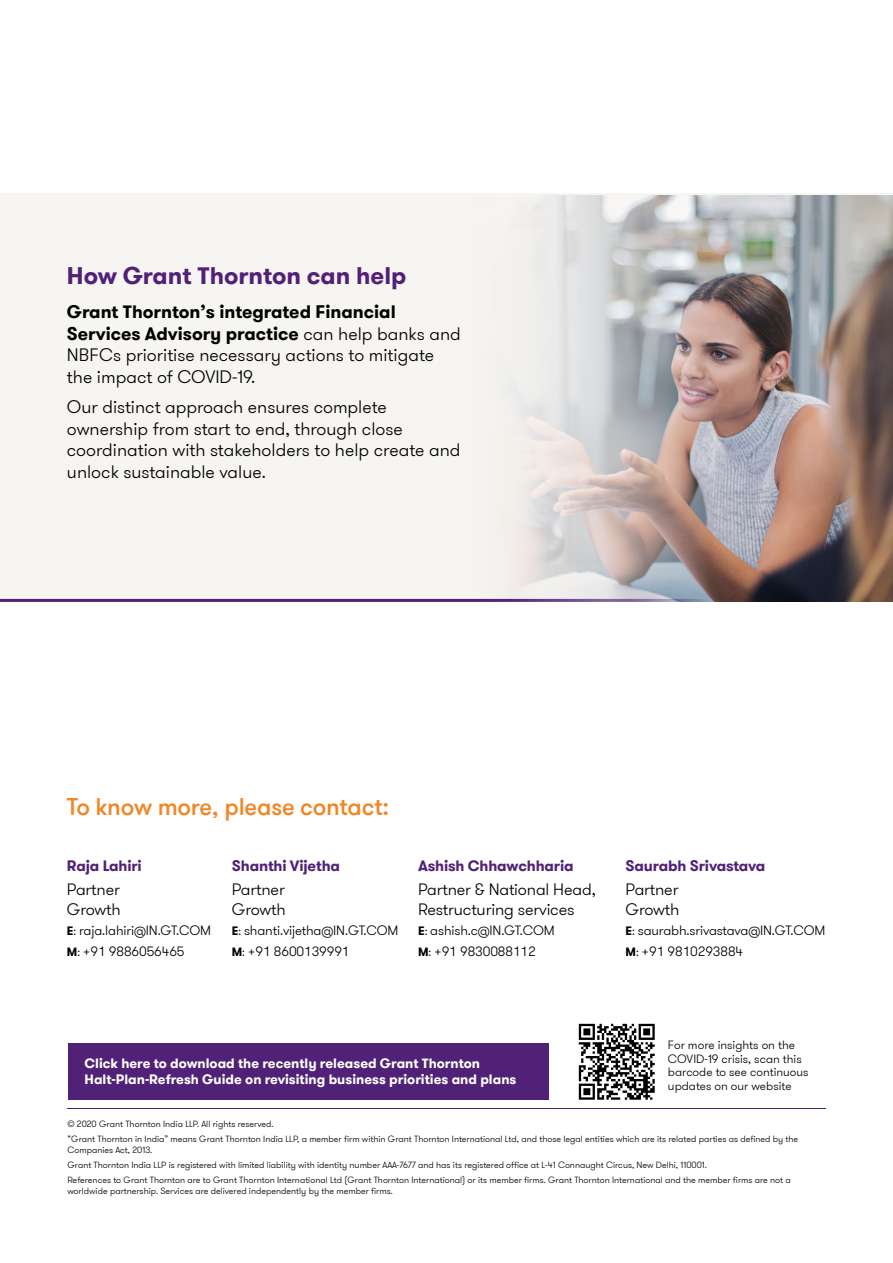
<style>
.page{position:relative;width:893px;height:1263px;background:#fff}
.page>*{position:absolute;margin:0;border:0;box-sizing:border-box;transform-origin:0 0}
.t1{font:500 24px "GT Walsheim Pro";letter-spacing:-.01em;color:#f18625}
.t2{font:700 24px "GT Walsheim Pro";color:#512178}
.t3{font:300 18px/21.6px "GT Walsheim Pro";color:#000}
.t4{font:300 16.5px/19.8px "GT Walsheim Pro";letter-spacing:-.01em;color:#000}
.t5{font:700 15px "GT Walsheim Pro";letter-spacing:-.01em;color:#512178}
.t6{font:300 13.5px/20.4px "GT Walsheim Pro";letter-spacing:-.01em;color:#000}
.t7{font:700 13.5px/16.2px "GT Walsheim Pro";color:#fff}
.t8{font:300 12px/13.5px "GT Walsheim Pro";color:#000}
.t9{font:300 9px/15px "GT Walsheim Pro";color:#000}
.s1{font-weight:700}
.s2{font-weight:700;font-size:12px}
.s3{font-size:12px}
</style>
<div class="page">
<div style="left:0;top:193px;width:893px;height:407px;background:#f7f5f2"></div>
<hr style="left:0;top:599px;width:893px;height:3px;background:#512178">
<img style="left:375px;top:195px;width:518px;height:407px">
<hr style="left:67px;top:1108px;width:759px;height:1px;background:#512178">
<img style="left:578px;top:1023px;width:77px;height:77px">
<div style="left:68px;top:1043px;width:481px;height:56px;background:#512178"></div>
<h1 class="t2" style="left:67px;top:260px;width:341px">How Grant Thornton can help</h1>
<h2 class="t3" style="left:67px;top:301px;width:395px"><span class="s1">Grant Thornton’s integrated Financial Services Advisory practice</span> can help banks and NBFCs prioritise necessary actions to mitigate the impact of COVID-19.</h2>
<h2 class="t3" style="left:67px;top:396px;width:395px">Our distinct approach ensures complete ownership from start to end, through close coordination with stakeholders to help create and unlock sustainable value.</h2>
<h1 class="t1" style="left:67px;top:792px;width:324px">To know more, please contact:</h1>
<h3 class="t5" style="left:67px;top:856px;width:76px">Raja Lahiri</h3>
<h3 class="t4" style="left:67px;top:880px;width:55px">Partner<br>Growth</h3>
<h3 class="t6" style="left:67px;top:921px;width:146px"><span class="s2">E</span><span class="s3">:</span> raja.lahiri@IN.GT.COM<br><span class="s2">M</span><span class="s3">:</span> +91 9886056465</h3>
<h3 class="t5" style="left:232px;top:856px;width:110px">Shanthi Vijetha</h3>
<h3 class="t4" style="left:232px;top:880px;width:55px">Partner<br>Growth</h3>
<h3 class="t6" style="left:232px;top:921px;width:168px"><span class="s2">E</span><span class="s3">:</span> shanti.vijetha@IN.GT.COM<br><span class="s2">M</span><span class="s3">:</span> +91 8600139991</h3>
<h3 class="t5" style="left:418px;top:856px;width:157px">Ashish Chhawchharia</h3>
<h3 class="t4" style="left:418px;top:880px;width:179px">Partner &amp; National Head,<br>Restructuring services</h3>
<h3 class="t6" style="left:418px;top:921px;width:138px"><span class="s2">E</span><span class="s3">:</span> ashish.c@IN.GT.COM<br><span class="s2">M</span><span class="s3">:</span> +91 9830088112</h3>
<h3 class="t5" style="left:626px;top:856px;width:141px">Saurabh Srivastava</h3>
<h3 class="t4" style="left:626px;top:880px;width:55px">Partner<br>Growth</h3>
<h3 class="t6" style="left:626px;top:921px;width:201px"><span class="s2">E</span><span class="s3">:</span> saurabh.srivastava@IN.GT.COM<br><span class="s2">M</span><span class="s3">:</span> +91 9810293884</h3>
<h3 class="t7" style="left:85px;top:1055px;width:433px">Click here to download the recently released Grant Thornton<br>Halt-Plan-Refresh Guide on revisiting business priorities and plans</h3>
<h3 class="t8" style="left:668px;top:1038px;width:142px">For more insights on the<br>COVID-19 crisis, scan this barcode to see continuous updates on our website</h3>
<p class="t9" style="left:67px;top:1116px;width:732px">© 2020 Grant Thornton India LLP. All rights reserved.<br>“Grant Thornton in India” means Grant Thornton India LLP, a member firm within Grant Thornton International Ltd, and those legal entities which are its related parties as defined by the</p>
<p class="t9" style="left:67px;top:1142px;width:725px">Companies Act, 2013.<br>Grant Thornton India LLP is registered with limited liability with identity number AAA-7677 and has its registered office at L-41 Connaught Circus, New Delhi, 110001.<br>References to Grant Thornton are to Grant Thornton International Ltd (Grant Thornton International) or its member firms. Grant Thornton International and the member firms are not a</p>
<p class="t9" style="left:67px;top:1183px;width:327px">worldwide partnership. Services are delivered independently by the member firms.</p>
</div>
